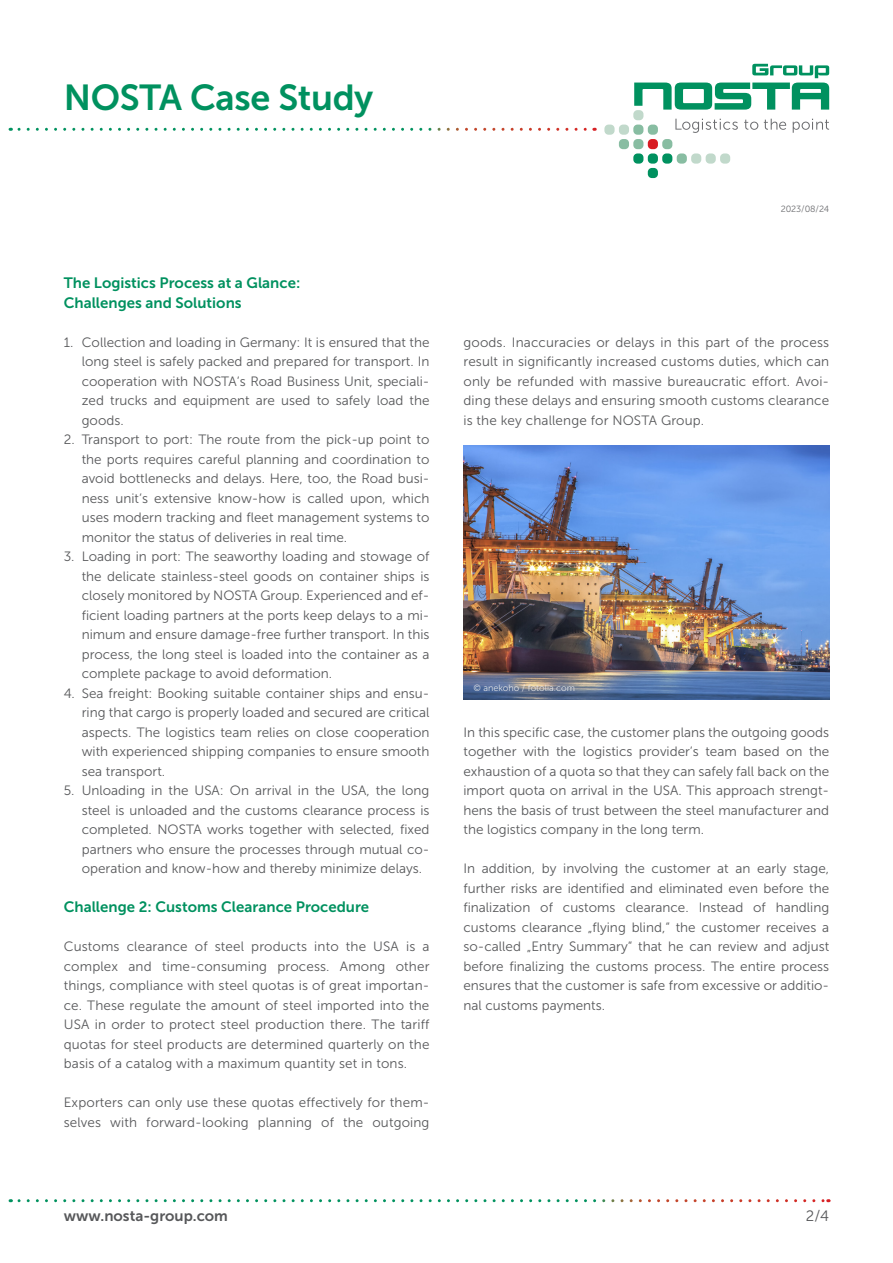
<style>
.page{position:relative;width:893px;height:1263px;background:#fff}
.page>*{position:absolute;margin:0;border:0;box-sizing:border-box;transform-origin:0 0}
.t1{font:36px "Museo Sans 700";letter-spacing:-.01em;color:#00915f}
.Subhead{font:15px "Museo Sans 700";color:#00915f}
.t2{font:15px "Museo Sans 700";color:#57585a}
.t3{font:15px "Museo Sans 300";color:#57585a}
.Fließtext{font:13.5px/19.5px "Museo Sans 300";color:#57585a;text-align:justify}
.t4{font:9px "Museo Sans 300";color:#e6e7e9}
.t5{font:9px "Museo Sans 300";letter-spacing:-.01em;color:#6c6d70}
</style>
<div class="page">
<svg style="left:675px;top:119px;width:63px;height:14px"></svg>
<svg style="left:744px;top:120px;width:14px;height:10px"></svg>
<svg style="left:764px;top:119px;width:22px;height:11px"></svg>
<svg style="left:793px;top:119px;width:36px;height:14px"></svg>
<svg style="left:634px;top:64px;width:195px;height:46px"></svg>
<div style="left:648px;top:168px;width:10px;height:10px;background:#00915f;border-radius:4px"></div>
<div style="left:662px;top:153px;width:10px;height:11px;background:#00915f;border-radius:4px"></div>
<div style="left:633px;top:153px;width:10px;height:11px;background:#00915f;border-radius:4px"></div>
<div style="left:648px;top:153px;width:10px;height:11px;background:#00915f;border-radius:4px"></div>
<div style="left:648px;top:139px;width:10px;height:10px;background:#d81c23;border-radius:4px"></div>
<div style="left:633px;top:110px;width:10px;height:10px;background:#c1d9cb;border-radius:4px"></div>
<div style="left:677px;top:153px;width:10px;height:11px;background:#88bda2;border-radius:4px"></div>
<div style="left:691px;top:153px;width:10px;height:11px;background:#c1d9cb;border-radius:4px"></div>
<div style="left:720px;top:153px;width:10px;height:11px;background:#c1d9cb;border-radius:4px"></div>
<div style="left:706px;top:153px;width:10px;height:11px;background:#c1d9cb;border-radius:4px"></div>
<div style="left:662px;top:139px;width:10px;height:10px;background:#88bda2;border-radius:4px"></div>
<div style="left:633px;top:139px;width:10px;height:10px;background:#88bda2;border-radius:4px"></div>
<div style="left:619px;top:139px;width:10px;height:10px;background:#88bda2;border-radius:4px"></div>
<div style="left:633px;top:125px;width:10px;height:10px;background:#88bda2;border-radius:4px"></div>
<div style="left:648px;top:125px;width:10px;height:10px;background:#88bda2;border-radius:4px"></div>
<div style="left:619px;top:125px;width:10px;height:10px;background:#c1d9cb;border-radius:4px"></div>
<div style="left:604px;top:125px;width:11px;height:10px;background:#c1d9cb;border-radius:4px"></div>
<svg style="left:19px;top:128px;width:576px;height:3px"></svg>
<svg style="left:19px;top:1199px;width:810px;height:3px"></svg>
<img style="left:463px;top:446px;width:366px;height:254px">
<h1 class="t1" style="left:64px;top:77px;width:311px">NOSTA Case Study</h1>
<p class="Subhead" style="left:64px;top:274px;width:238px">The Logistics Process at a Glance:</p>
<p class="Subhead" style="left:64px;top:294px;width:179px">Challenges and Solutions</p>
<p class="Fließtext" style="left:82px;top:332px;width:349px;text-indent:-18px">1. Collection and loading in Germany: It is ensured that the long steel is safely packed and prepared for transport. In cooperation with NOSTA‘s Road Business Unit, speciali&shy;zed trucks and equipment are used to safely load the goods.</p>
<p class="Fließtext" style="left:82px;top:430px;width:349px;text-indent:-18px">2. Transport to port: The route from the pick-up point to the ports requires careful planning and coordination to avoid bottlenecks and delays. Here, too, the Road busi&shy;ness unit‘s extensive know-how is called upon, which uses modern tracking and fleet management systems to monitor the status of deliveries in real time.</p>
<p class="Fließtext" style="left:82px;top:547px;width:349px;text-indent:-18px">3. Loading in port: The seaworthy loading and stowage of the delicate stainless-steel goods on container ships is closely monitored by NOSTA Group. Experienced and ef&shy;ficient loading partners at the ports keep delays to a mi&shy;nimum and ensure damage-free further transport. In this process, the long steel is loaded into the container as a complete package to avoid deformation.</p>
<p class="Fließtext" style="left:82px;top:683px;width:349px;text-indent:-18px">4. Sea freight: Booking suitable container ships and ensu&shy;ring that cargo is properly loaded and secured are critical aspects. The logistics team relies on close cooperation with experienced shipping companies to ensure smooth sea transport.</p>
<p class="Fließtext" style="left:82px;top:781px;width:349px;text-indent:-18px">5. Unloading in the USA: On arrival in the USA, the long steel is unloaded and the customs clearance process is completed. NOSTA works together with selected, fixed partners who ensure the processes through mutual co&shy;operation and know-how and thereby minimize delays.</p>
<p class="Subhead" style="left:64px;top:898px;width:307px">Challenge 2: Customs Clearance Procedure</p>
<p class="Fließtext" style="left:64px;top:937px;width:367px">Customs clearance of steel products into the USA is a complex and time-consuming process. Among other things, compliance with steel quotas is of great importan&shy;ce. These regulate the amount of steel imported into the USA in order to protect steel production there. The tariff quotas for steel products are determined quarterly on the basis of a catalog with a maximum quantity set in tons.</p>
<p class="Fließtext" style="left:64px;top:1093px;width:367px">Exporters can only use these quotas effectively for them&shy;selves with forward-looking planning of the outgoing</p>
<p class="t5" style="left:781px;top:204px;width:50px">2023/08/24</p>
<p class="Fließtext" style="left:463px;top:332px;width:367px">goods. Inaccuracies or delays in this part of the process result in significantly increased customs duties, which can only be refunded with massive bureaucratic effort. Avoi&shy;ding these delays and ensuring smooth customs clearance is the key challenge for NOSTA Group.</p>
<p class="t4" style="left:474px;top:683px;width:103px">© anekoho / fotolia.com</p>
<p class="Fließtext" style="left:463px;top:722px;width:367px">In this specific case, the customer plans the outgoing goods together with the logistics provider‘s team based on the exhaustion of a quota so that they can safely fall back on the import quota on arrival in the USA. This approach strengt&shy;hens the basis of trust between the steel manufacturer and the logistics company in the long term.</p>
<p class="Fließtext" style="left:463px;top:859px;width:367px">In addition, by involving the customer at an early stage, further risks are identified and eliminated even before the finalization of customs clearance. Instead of handling customs clearance „flying blind,“ the customer receives a so-called „Entry Summary“ that he can review and adjust before finalizing the customs process. The entire process ensures that the customer is safe from excessive or additio&shy;nal customs payments.</p>
<p class="t2" style="left:64px;top:1208px;width:166px">www.nosta-group.com</p>
<p class="t3" style="left:806px;top:1208px;width:25px">2/4</p>
</div>
